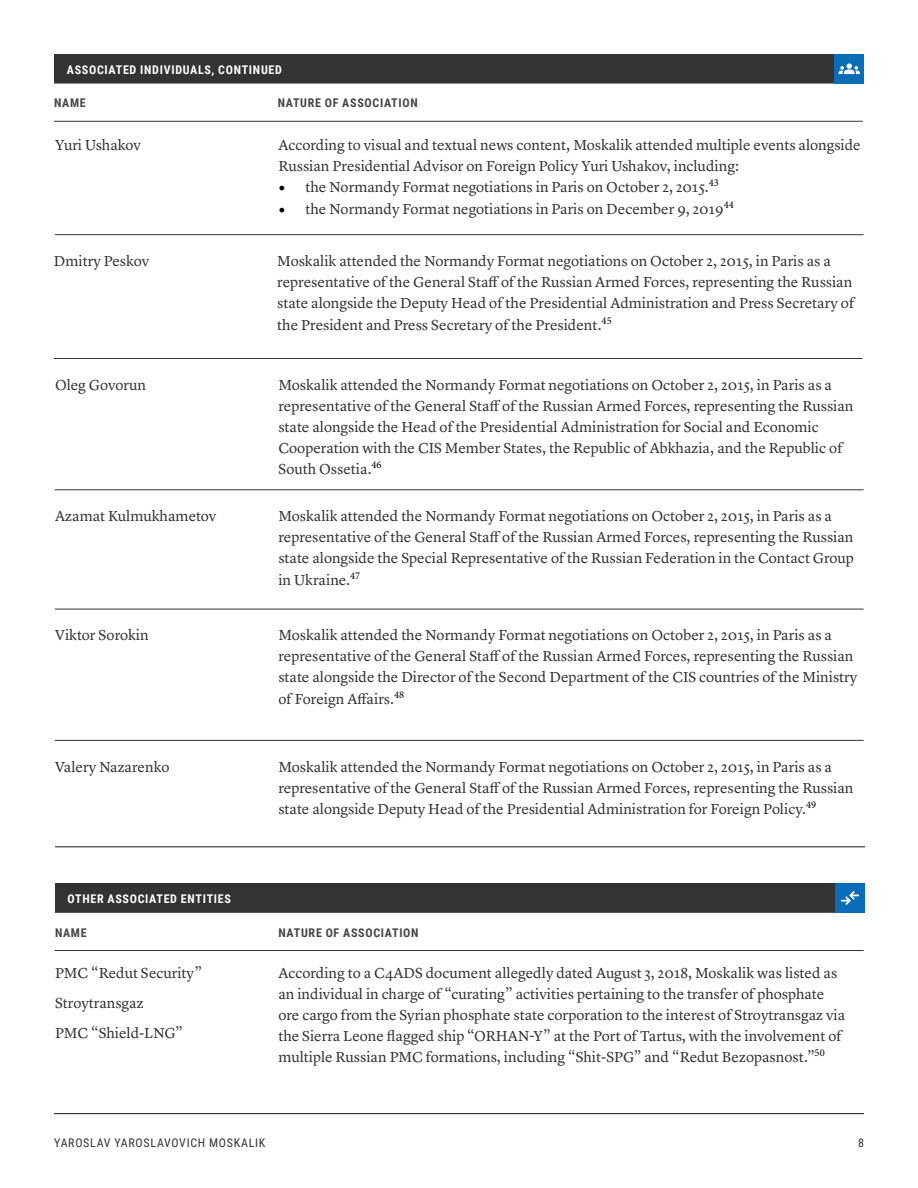
<style>
.page{position:relative;width:918px;height:1188px;background:#fff}
.page>*{position:absolute;margin:0;border:0;box-sizing:border-box;transform-origin:0 0}
.t1{font:15px/21.1px "Lyon Text";color:#333}
.t2{font:700 12px "Roboto Condensed";letter-spacing:.06em;color:#fff}
.t3{font:700 12px "Roboto Condensed";letter-spacing:.06em;color:#484645}
.t4{font:12px "Roboto Condensed";letter-spacing:.06em;color:#333}
.s1{font-family:"Minion Pro";font-size:18px;color:#000}
</style>
<div class="page">
<hr style="left:54px;top:1113px;width:810px;height:1px;background:#333">
<div style="left:54px;top:54px;width:810px;height:28px;background:#333"></div>
<hr style="left:54px;top:82px;width:810px;height:2px;background:#333">
<hr style="left:54px;top:121px;width:809px;height:1px;background:#333">
<div style="left:834px;top:54px;width:30px;height:30px;background:#0b6db7"></div>
<svg style="left:839px;top:63px;width:21px;height:11px"></svg>
<hr style="left:55px;top:234px;width:809px;height:1px;background:#333">
<hr style="left:54px;top:358px;width:809px;height:1px;background:#333">
<hr style="left:55px;top:490px;width:809px;height:1px;background:#333">
<hr style="left:55px;top:609px;width:809px;height:1px;background:#333">
<hr style="left:55px;top:740px;width:809px;height:1px;background:#333">
<div style="left:55px;top:883px;width:810px;height:29px;background:#333"></div>
<hr style="left:55px;top:912px;width:810px;height:1px;background:#333">
<hr style="left:55px;top:950px;width:809px;height:1px;background:#333">
<div style="left:835px;top:883px;width:30px;height:30px;background:#0b6db7"></div>
<svg style="left:841px;top:891px;width:18px;height:14px"></svg>
<hr style="left:55px;top:846px;width:810px;height:1px;background:#333">
<p class="t2" style="left:67px;top:61px;width:217px">ASSOCIATED INDIVIDUALS, CONTINUED</p>
<p class="t3" style="left:54px;top:95px;width:33px">NAME</p>
<p class="t3" style="left:278px;top:95px;width:142px">NATURE OF ASSOCIATION</p>
<p class="t1" style="left:278px;top:133px;width:584px">According to visual and textual news content, Moskalik attended multiple events alongside<br>Russian Presidential Advisor on Foreign Policy Yuri Ushakov, including:</p>
<p class="t1" style="left:278px;top:176px;width:442px"><span class="s1">•</span> the Normandy Format negotiations in Paris on October 2, 2015.<sup>43</sup></p>
<p class="t1" style="left:278px;top:197px;width:457px"><span class="s1">•</span> the Normandy Format negotiations in Paris on December 9, 2019<sup>44</sup></p>
<p class="t1" style="left:55px;top:133px;width:88px">Yuri Ushakov</p>
<p class="t1" style="left:54px;top:249px;width:97px">Dmitry Peskov</p>
<p class="t1" style="left:277px;top:249px;width:578px">Moskalik attended the Normandy Format negotiations on October 2, 2015, in Paris as a representative of the General Staff of the Russian Armed Forces, representing the Russian state alongside the Deputy Head of the Presidential Administration and Press Secretary of the President and Press Secretary of the President.<sup>45</sup></p>
<p class="t1" style="left:55px;top:373px;width:93px">Oleg Govorun</p>
<p class="t1" style="left:278px;top:373px;width:577px">Moskalik attended the Normandy Format negotiations on October 2, 2015, in Paris as a representative of the General Staff of the Russian Armed Forces, representing the Russian state alongside the Head of the Presidential Administration for Social and Economic Cooperation with the CIS Member States, the Republic of Abkhazia, and the Republic of South Ossetia.<sup>46</sup></p>
<p class="t1" style="left:55px;top:504px;width:163px">Azamat Kulmukhametov</p>
<p class="t1" style="left:278px;top:504px;width:577px">Moskalik attended the Normandy Format negotiations on October 2, 2015, in Paris as a representative of the General Staff of the Russian Armed Forces, representing the Russian state alongside the Special Representative of the Russian Federation in the Contact Group in Ukraine.<sup>47</sup></p>
<p class="t1" style="left:55px;top:624px;width:95px">Viktor Sorokin</p>
<p class="t1" style="left:278px;top:624px;width:581px">Moskalik attended the Normandy Format negotiations on October 2, 2015, in Paris as a representative of the General Staff of the Russian Armed Forces, representing the Russian state alongside the Director of the Second Department of the CIS countries of the Ministry of Foreign Affairs.<sup>48</sup></p>
<p class="t1" style="left:55px;top:755px;width:116px">Valery Nazarenko</p>
<p class="t1" style="left:278px;top:755px;width:577px">Moskalik attended the Normandy Format negotiations on October 2, 2015, in Paris as a representative of the General Staff of the Russian Armed Forces, representing the Russian state alongside Deputy Head of the Presidential Administration for Foreign Policy.<sup>49</sup></p>
<p class="t2" style="left:68px;top:891px;width:165px">OTHER ASSOCIATED ENTITIES</p>
<p class="t3" style="left:55px;top:924px;width:33px">NAME</p>
<p class="t3" style="left:279px;top:924px;width:142px">NATURE OF ASSOCIATION</p>
<p class="t1" style="left:278px;top:961px;width:568px">According to a C4ADS document allegedly dated August 3, 2018, Moskalik was listed as an individual in charge of “curating” activities pertaining to the transfer of phosphate ore cargo from the Syrian phosphate state corporation to the interest of Stroytransgaz via the Sierra Leone flagged ship “ORHAN-Y” at the Port of Tartus, with the involvement of multiple Russian PMC formations, including “Shit-SPG” and “Redut Bezopasnost.”<sup>50</sup></p>
<p class="t1" style="left:55px;top:957px;width:149px;line-height:30px">PMC “Redut Security”<br>Stroytransgaz<br>PMC “Shield-LNG”</p>
<p class="t4" style="left:54px;top:1134px;width:213px">YAROSLAV YAROSLAVOVICH MOSKALIK</p>
<p class="t4" style="left:858px;top:1134px;width:7px">8</p>
</div>
